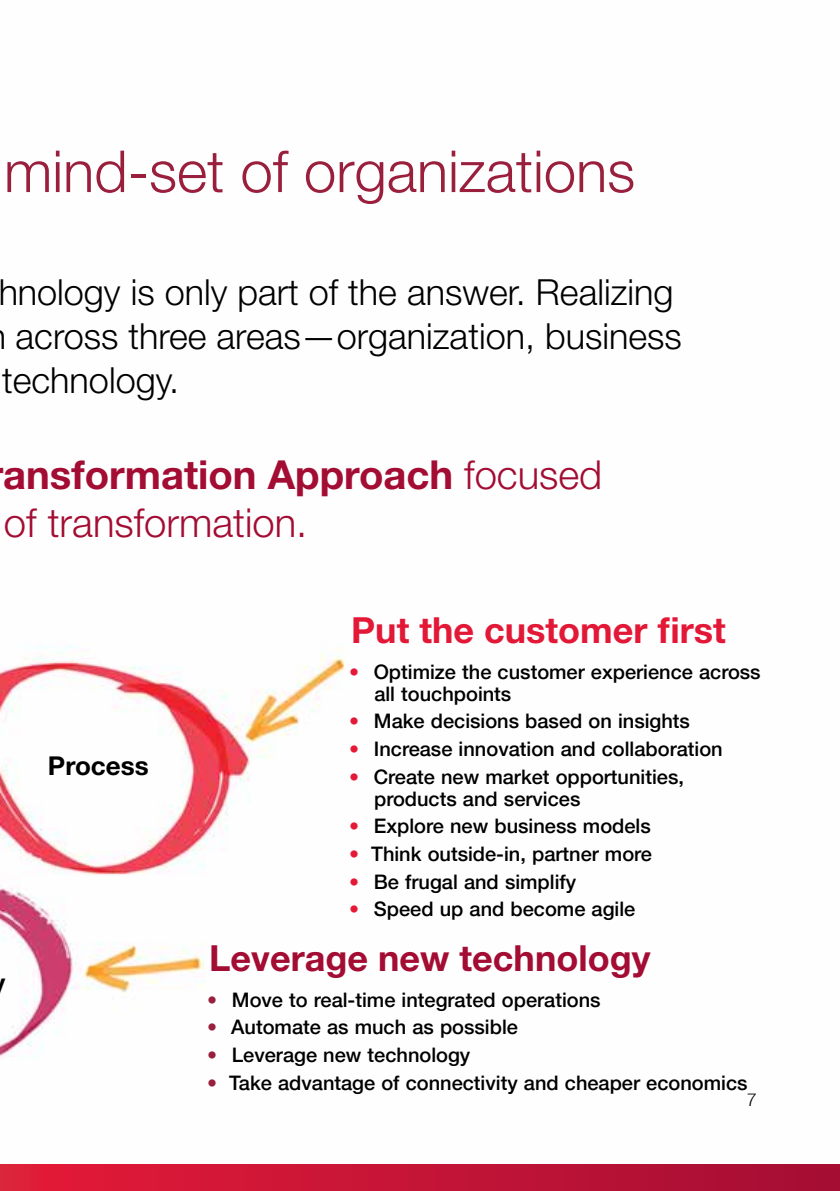
<style>
.page{position:relative;width:840px;height:1191px;background:#fff}
.page>*{position:absolute;margin:0;border:0;box-sizing:border-box;transform-origin:0 0}
.t1{font:300 58px "Helvetica Neue LT Std";color:#991f3d}
.t2{font:300 40px/48px "Helvetica Neue LT Std";color:#a30c33}
.t3{font:300 36px "Helvetica Neue LT Std";color:#000}
.t4{font:700 36px "Helvetica Neue LT Std";color:#a30c33}
.t5{font:700 36px "Helvetica Neue LT Std";color:#e31837}
.t6{font:700 26px "Helvetica Neue LT Std";color:#000}
.t7{font:500 20px/22px "Helvetica Neue LT";color:#000}
.t8{font:300 18px "Helvetica Neue LT";color:#000}
.s1{font-weight:700}
.s2{color:#e31937}
.s3{color:#991f3d}
</style>
<div class="page">
<img style="left:0;top:646px;width:345px;height:412px">
<div style="left:0;top:1164px;width:839px;height:27px;background:linear-gradient(to right,#e41c38,#a50d34)"></div>
<h1 class="t1" style="left:4px;top:136px;width:632px">mind-set of organizations</h1>
<h3 class="t3" style="left:-2px;top:270px;width:676px">hnology is only part of the answer. Realizing</h3>
<h3 class="t3" style="left:16px;top:314px;width:667px">across three areas—organization, business</h3>
<h3 class="t3" style="left:2px;top:358px;width:178px">technology.</h3>
<h2 class="t2" style="left:3px;top:450px;width:600px"><span class="s1">ansformation Approach</span> focused of transformation.</h2>
<h3 class="t6" style="left:48px;top:749px;width:102px">Process</h3>
<h3 class="t5" style="left:351px;top:608px;width:376px">Put the customer first</h3>
<p class="t7" style="left:374px;top:660px;width:387px;text-indent:-25px"><span class="s2">•</span> Optimize the customer experience across all touchpoints</p>
<p class="t7" style="left:349px;top:710px;width:342px"><span class="s2">•</span> Make decisions based on insights</p>
<p class="t7" style="left:349px;top:737px;width:375px"><span class="s2">•</span> Increase innovation and collaboration</p>
<p class="t7" style="left:374px;top:765px;width:311px;text-indent:-25px"><span class="s2">•</span> Create new market opportunities, products and services</p>
<p class="t7" style="left:349px;top:815px;width:303px"><span class="s2">•</span> Explore new business models</p>
<p class="t7" style="left:349px;top:842px;width:304px"><span class="s2">•</span> Think outside-in, partner more</p>
<p class="t7" style="left:349px;top:870px;width:228px"><span class="s2">•</span> Be frugal and simplify</p>
<p class="t7" style="left:349px;top:898px;width:287px"><span class="s2">•</span> Speed up and become agile</p>
<h3 class="t4" style="left:209px;top:936px;width:442px">Leverage new technology</h3>
<p class="t7" style="left:207px;top:988px;width:395px"><span class="s3">•</span> Move to real-time integrated operations</p>
<p class="t7" style="left:207px;top:1016px;width:312px"><span class="s3">•</span> Automate as much as possible</p>
<p class="t7" style="left:207px;top:1043px;width:265px"><span class="s3">•</span> Leverage new technology</p>
<p class="t7" style="left:207px;top:1071px;width:541px"><span class="s3">•</span> Take advantage of connectivity and cheaper economics</p>
<p class="t8" style="left:746px;top:1088px;width:12px">7</p>
</div>
